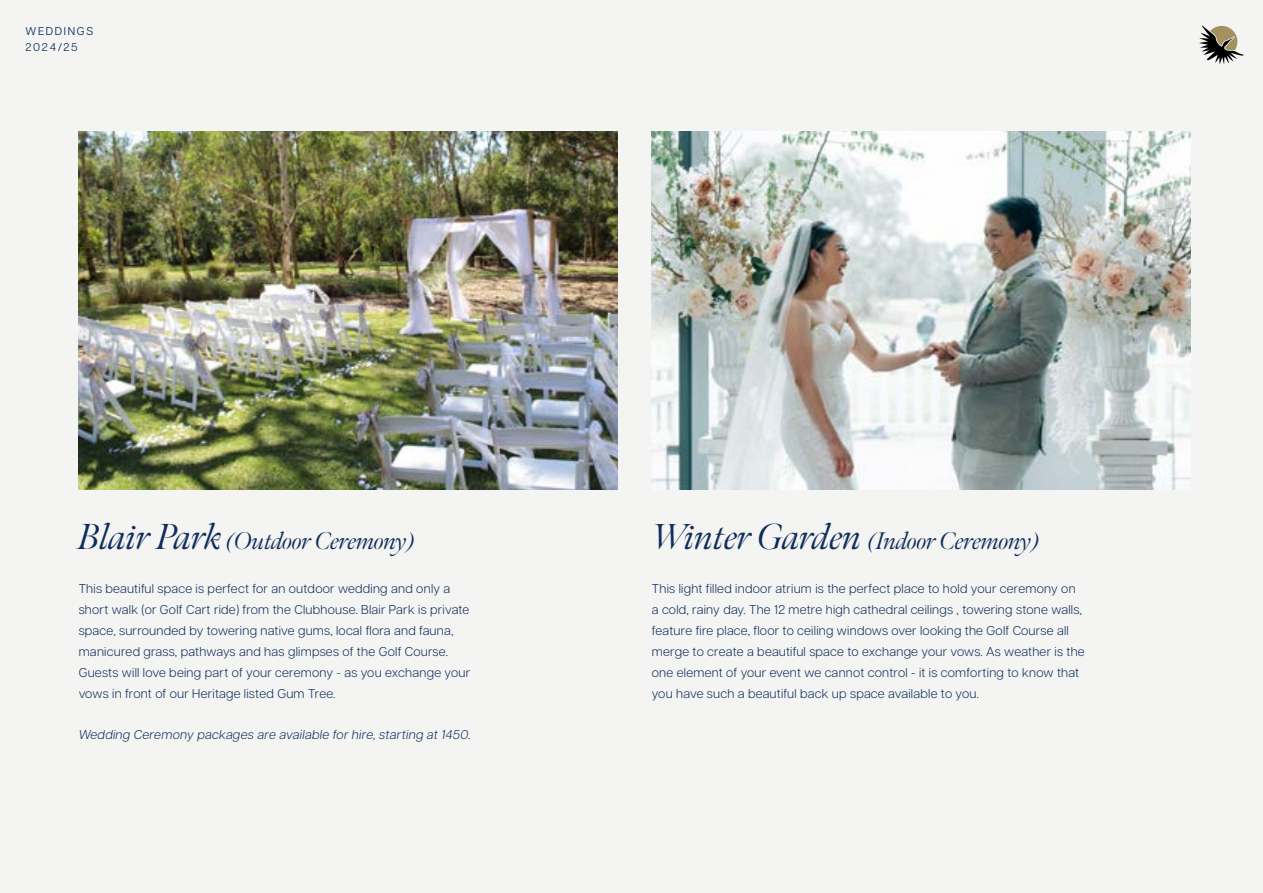
<style>
.page{position:relative;width:1263px;height:893px;background:#f4f4f2}
.page>*{position:absolute;margin:0;border:0;box-sizing:border-box;transform-origin:0 0}
.t1{font:italic 24px "Meno Banner";letter-spacing:-.01em;color:#0f2d5c}
.t2{font:300 12.75px/21px "Articulat CF";letter-spacing:.02em;color:#0f2d5c}
.t3{font:italic 300 12.75px "Articulat CF";letter-spacing:.025em;color:#0f2d5c}
.t4{font:11.25px/16.5px "Articulat CF";letter-spacing:.15em;color:#0f2d5c}
.s1{font-size:36px}
</style>
<div class="page">
<img style="left:79px;top:132px;width:538px;height:357px">
<img style="left:652px;top:132px;width:539px;height:357px">
<svg style="left:1199px;top:25px;width:45px;height:39px"></svg>
<p class="t4" style="left:26px;top:22px;width:69px">WEDDINGS<br>2024/25</p>
<h1 class="t1" style="left:79px;top:527px;width:338px"><span class="s1">Blair Park</span> (Outdoor Ceremony)</h1>
<h1 class="t1" style="left:652px;top:527px;width:390px"><span class="s1">Winter Garden</span> (Indoor Ceremony)</h1>
<p class="t2" style="left:79px;top:577px;width:393px">This beautiful space is perfect for an outdoor wedding and only a short walk (or Golf Cart ride) from the Clubhouse. Blair Park is private space, surrounded by towering native gums, local flora and fauna, manicured grass, pathways and has glimpses of the Golf Course.<br>Guests will love being part of your ceremony - as you exchange your vows in front of our Heritage listed Gum Tree.</p>
<p class="t3" style="left:79px;top:725px;width:393px">Wedding Ceremony packages are available for hire, starting at 1450.</p>
<p class="t2" style="left:652px;top:577px;width:434px">This light filled indoor atrium is the perfect place to hold your ceremony on a cold, rainy day. The 12 metre high cathedral ceilings , towering stone walls, feature fire place, floor to ceiling windows over looking the Golf Course all merge to create a beautiful space to exchange your vows. As weather is the one element of your event we cannot control - it is comforting to know that you have such a beautiful back up space available to you.</p>
</div>
